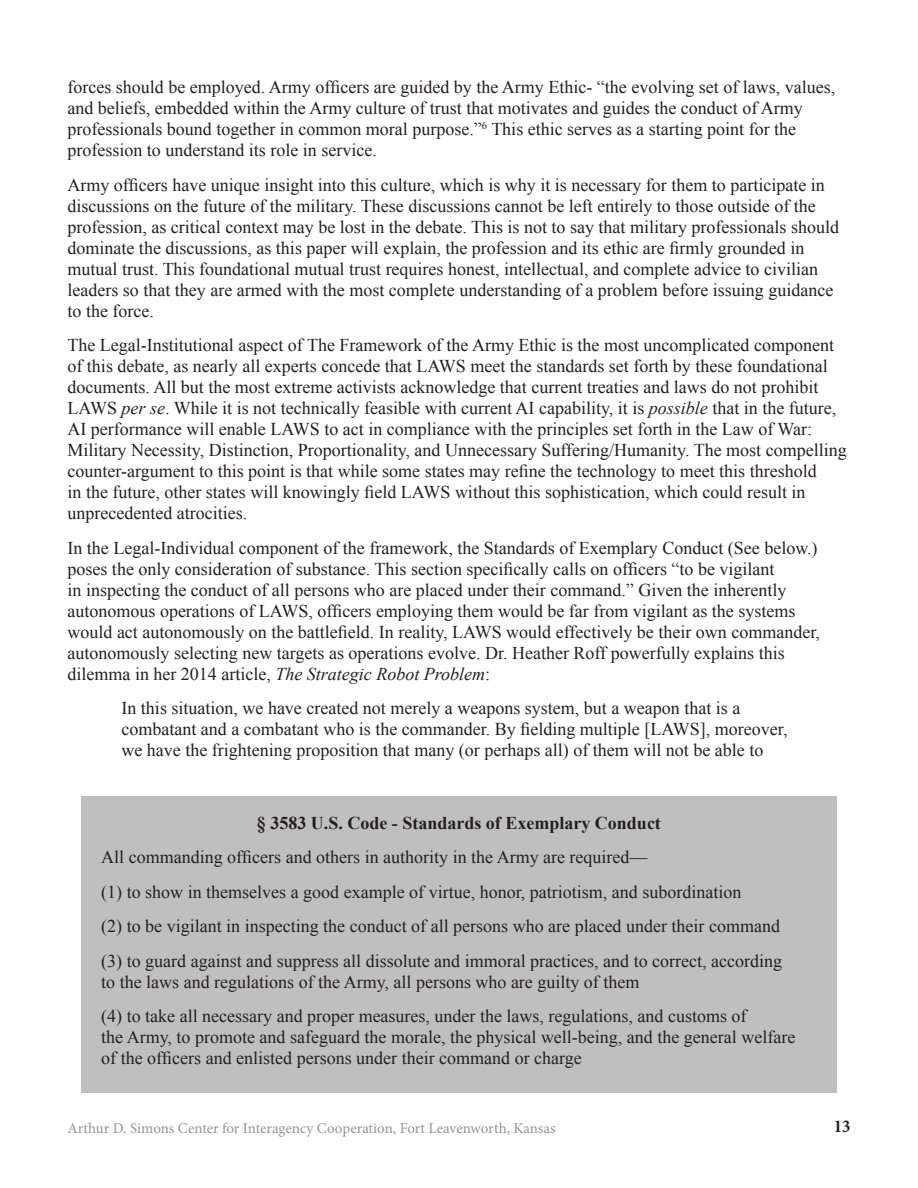
<style>
.page{position:relative;width:918px;height:1188px;background:#fff}
.page>*{position:absolute;margin:0;border:0;box-sizing:border-box;transform-origin:0 0}
.Ethics_-_Body{font:18px/21px "Times New Roman";color:#231f20}
.Ethics_-_Body-2{font:700 18px "Times New Roman";color:#231f20}
.t1{font:700 condensed 18px "Minion Pro";color:#231f20}
.t2{font:15px "Minion Pro";letter-spacing:-.005em;color:#939598}
.s1{font-style:italic}
</style>
<div class="page">
<div style="left:81px;top:796px;width:756px;height:298px;background:#bfbfbf"></div>
<p class="Ethics_-_Body" style="left:68px;top:77px;width:769px">forces should be employed. Army officers are guided by the Army Ethic- “the evolving set of laws, values, and beliefs, embedded within the Army culture of trust that motivates and guides the conduct of Army professionals bound together in common moral purpose.”<sup>6</sup> This ethic serves as a starting point for the profession to understand its role in service.</p>
<p class="Ethics_-_Body" style="left:68px;top:174px;width:773px">Army officers have unique insight into this culture, which is why it is necessary for them to participate in discussions on the future of the military. These discussions cannot be left entirely to those outside of the profession, as critical context may be lost in the debate. This is not to say that military professionals should dominate the discussions, as this paper will explain, the profession and its ethic are firmly grounded in mutual trust. This foundational mutual trust requires honest, intellectual, and complete advice to civilian leaders so that they are armed with the most complete understanding of a problem before issuing guidance to the force.</p>
<p class="Ethics_-_Body" style="left:68px;top:335px;width:781px">The Legal-Institutional aspect of The Framework of the Army Ethic is the most uncomplicated component of this debate, as nearly all experts concede that LAWS meet the standards set forth by these foundational documents. All but the most extreme activists acknowledge that current treaties and laws do not prohibit LAWS <span class="s1">per se</span>. While it is not technically feasible with current AI capability, it is <span class="s1">possible</span> that in the future, AI performance will enable LAWS to act in compliance with the principles set forth in the Law of War:<br>Military Necessity, Distinction, Proportionality, and Unnecessary Suffering/Humanity. The most compelling counter-argument to this point is that while some states may refine the technology to meet this threshold<br>in the future, other states will knowingly field LAWS without this sophistication, which could result in unprecedented atrocities.</p>
<p class="Ethics_-_Body" style="left:68px;top:537px;width:754px">In the Legal-Individual component of the framework, the Standards of Exemplary Conduct (See below.) poses the only consideration of substance. This section specifically calls on officers “to be vigilant<br>in inspecting the conduct of all persons who are placed under their command.” Given the inherently autonomous operations of LAWS, officers employing them would be far from vigilant as the systems would act autonomously on the battlefield. In reality, LAWS would effectively be their own commander, autonomously selecting new targets as operations evolve. Dr. Heather Roff powerfully explains this dilemma in her 2014 article, <span class="s1">The Strategic Robot Problem</span>:</p>
<p class="Ethics_-_Body" style="left:122px;top:698px;width:668px">In this situation, we have created not merely a weapons system, but a weapon that is a combatant and a combatant who is the commander. By fielding multiple [LAWS], moreover, we have the frightening proposition that many (or perhaps all) of them will not be able to</p>
<p class="Ethics_-_Body-2" style="left:257px;top:810px;width:406px">§ 3583 U.S. Code - Standards of Exemplary Conduct</p>
<p class="Ethics_-_Body" style="left:101px;top:847px;width:548px">All commanding officers and others in authority in the Army are required—</p>
<p class="Ethics_-_Body" style="left:101px;top:881px;width:642px">(1) to show in themselves a good example of virtue, honor, patriotism, and subordination</p>
<p class="Ethics_-_Body" style="left:101px;top:916px;width:680px">(2) to be vigilant in inspecting the conduct of all persons who are placed under their command</p>
<p class="Ethics_-_Body" style="left:101px;top:950px;width:682px">(3) to guard against and suppress all dissolute and immoral practices, and to correct, according to the laws and regulations of the Army, all persons who are guilty of them</p>
<p class="Ethics_-_Body" style="left:101px;top:1006px;width:696px">(4) to take all necessary and proper measures, under the laws, regulations, and customs of<br>the Army, to promote and safeguard the morale, the physical well-being, and the general welfare of the officers and enlisted persons under their command or charge</p>
<p class="t2" style="left:68px;top:1118px;width:490px">Arthur D. Simons Center for Interagency Cooperation, Fort Leavenworth, Kansas</p>
<p class="t1" style="left:834px;top:1114px;width:18px">13</p>
</div>
